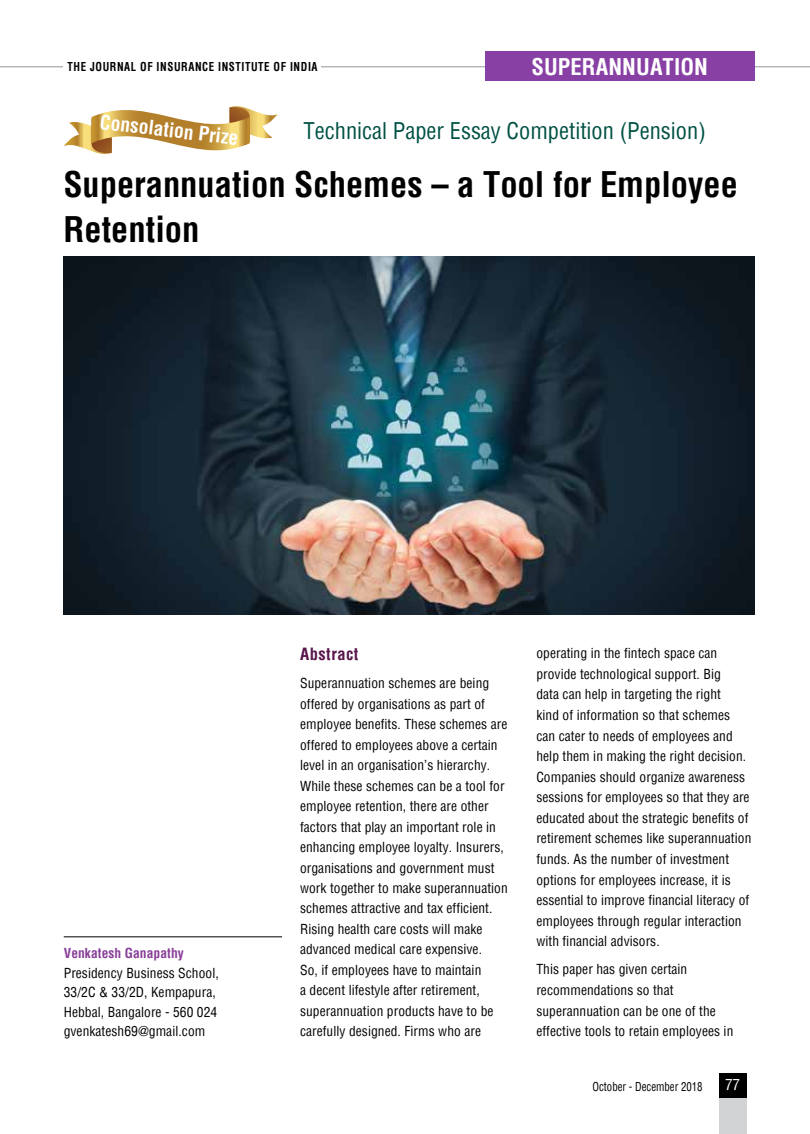
<style>
.page{position:relative;width:810px;height:1134px;background:#fff}
.page>*{position:absolute;margin:0;border:0;box-sizing:border-box;transform-origin:0 0}
.t1{font:700 condensed 34.5px/45px "Helvetica";color:#000}
.t2{font:condensed 22.5px "Helvetica";color:#005144}
.t3{font:700 condensed 22.5px "Helvetica";letter-spacing:.005em;color:#fff}
.t4{font:700 condensed 19.5px "Helvetica";color:#fff}
.t5{font:700 condensed 16.5px "Helvetica";letter-spacing:.03em;color:#58164b}
.t6{font:condensed 15px "Helvetica";color:#fff}
.t7{font:condensed 13.5px/20.4px "Helvetica";letter-spacing:.005em;color:#000}
.t8{font:700 condensed 13.5px "Helvetica";letter-spacing:.005em;color:#883f98}
.t9{font:700 condensed 12px "Helvetica";letter-spacing:.055em;color:#000;scale:.9 1}
.t10{font:condensed 12px "Helvetica";color:#000;scale:.9 1}
</style>
<div class="page">
<hr style="left:0;top:66px;width:810px;height:1px;background:#939598">
<div style="left:63px;top:58px;width:258px;height:17px;background:#fff"></div>
<div style="left:485px;top:51px;width:270px;height:30px;background:#8840a4"></div>
<div style="left:719px;top:1073px;width:27px;height:25px;background:#000"></div>
<div style="left:719px;top:1098px;width:27px;height:36px;background:#d1d3d4"></div>
<hr style="left:64px;top:936px;width:218px;height:1px;background:#000">
<img style="left:64px;top:256px;width:691px;height:359px">
<svg style="left:64px;top:106px;width:214px;height:48px"></svg>
<p class="t9" style="left:68px;top:58px;width:279px">THE JOURNAL OF INSURANCE INSTITUTE OF INDIA</p>
<h2 class="t3" style="left:531px;top:52px;width:178px">SUPERANNUATION</h2>
<h3 class="t4" style="left:102px;top:109px;width:141px;rotate:7deg">Consolation Prize</h3>
<h2 class="t2" style="left:304px;top:116px;width:404px">Technical Paper Essay Competition (Pension)</h2>
<h1 class="t1" style="left:63px;top:162px;width:676px">Superannuation Schemes – a Tool for Employee<br>Retention</h1>
<p class="t8" style="left:64px;top:944px;width:122px">Venkatesh Ganapathy</p>
<p class="t7" style="left:64px;top:963px;width:157px;line-height:19.5px">Presidency Business School,<br>33/2C &amp; 33/2D, Kempapura,<br>Hebbal, Bangalore - 560 024 gvenkatesh69@gmail.com</p>
<p class="t5" style="left:300px;top:643px;width:60px">Abstract</p>
<p class="t7" style="left:300px;top:673px;width:209px">Superannuation schemes are being offered by organisations as part of employee benefits. These schemes are offered to employees above a certain level in an organisation’s hierarchy.<br>While these schemes can be a tool for employee retention, there are other factors that play an important role in enhancing employee loyalty. Insurers, organisations and government must work together to make superannuation schemes attractive and tax efficient.<br>Rising health care costs will make advanced medical care expensive.<br>So, if employees have to maintain<br>a decent lifestyle after retirement, superannuation products have to be carefully designed. Firms who are</p>
<p class="t7" style="left:536px;top:643px;width:217px">operating in the fintech space can provide technological support. Big<br>data can help in targeting the right<br>kind of information so that schemes can cater to needs of employees and help them in making the right decision.<br>Companies should organize awareness sessions for employees so that they are educated about the strategic benefits of retirement schemes like superannuation funds. As the number of investment options for employees increase, it is essential to improve financial literacy of employees through regular interaction with financial advisors.</p>
<p class="t7" style="left:536px;top:959px;width:199px">This paper has given certain recommendations so that superannuation can be one of the effective tools to retain employees in</p>
<p class="t10" style="left:593px;top:1079px;width:124px">October - December 2018</p>
<p class="t6" style="left:725px;top:1075px;width:16px">77</p>
</div>
